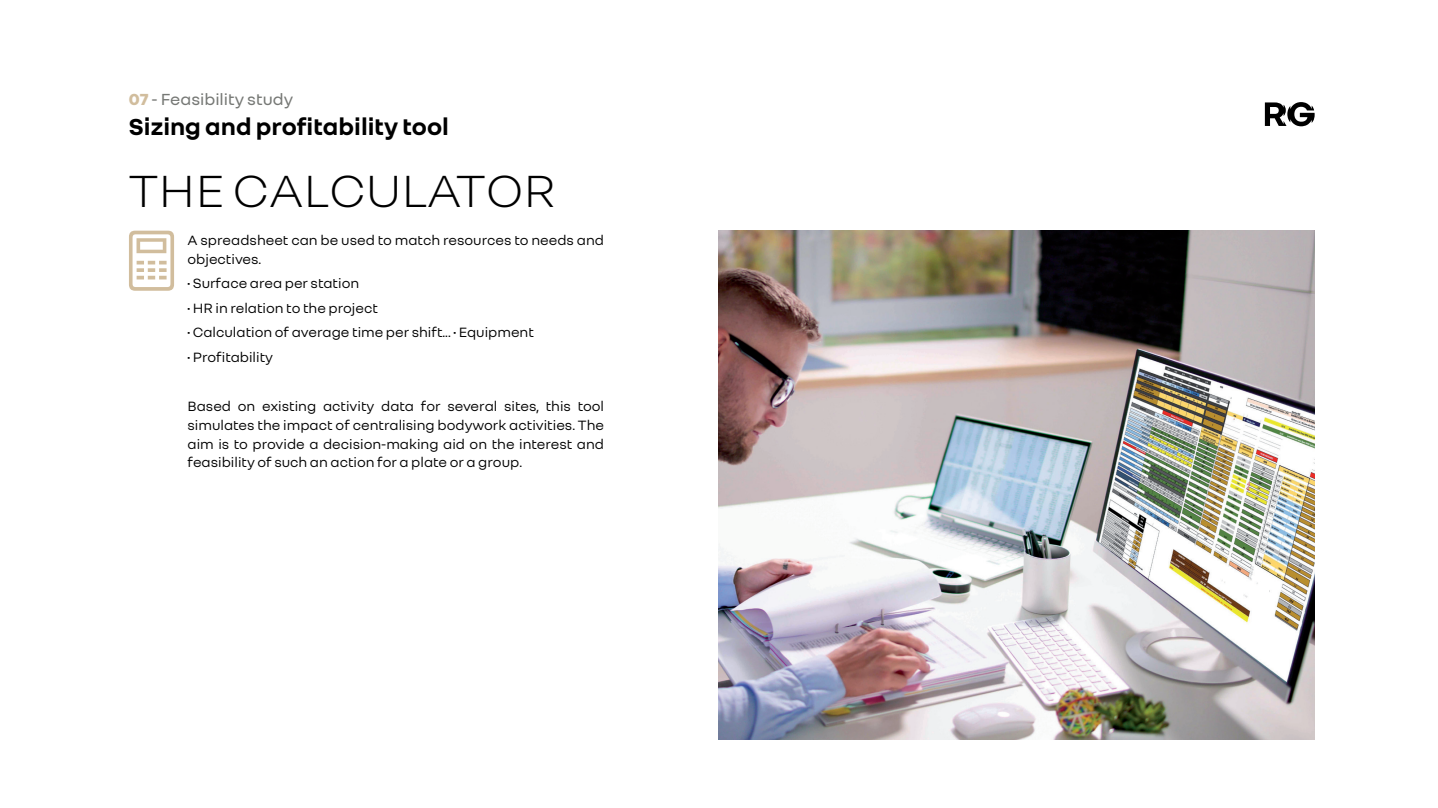
<style>
.page{position:relative;width:1438px;height:808px;background:#fff}
.page>*{position:absolute;margin:0;border:0;box-sizing:border-box;transform-origin:0 0}
.t1{font:300 49.8px "Renault Group";color:#000}
.t2{font:700 25.05px "Renault Group";color:#000}
.t3{font:17.25px "Renault Group";color:#767875}
.t4{font:14.55px/18.8px "Renault Group";color:#000}
.s1{font-weight:800;color:#d1bd9d}
</style>
<div class="page">
<img style="left:719px;top:231px;width:595px;height:509px">
<svg style="left:1264px;top:102px;width:50px;height:24px"></svg>
<svg style="left:129px;top:231px;width:45px;height:60px"></svg>
<p class="t3" style="left:129px;top:88px;width:166px"><span class="s1">07</span> - Feasibility study</p>
<h2 class="t2" style="left:129px;top:110px;width:321px">Sizing and profitability tool</h2>
<h1 class="t1" style="left:129px;top:159px;width:428px">THE CALCULATOR</h1>
<p class="t4" style="left:187px;top:230px;width:418px">A spreadsheet can be used to match resources to needs and objectives.</p>
<p class="t4" style="left:187px;top:273px;width:173px">• Surface area per station</p>
<p class="t4" style="left:187px;top:298px;width:192px">• HR in relation to the project</p>
<p class="t4" style="left:187px;top:322px;width:348px">• Calculation of average time per shift... • Equipment</p>
<p class="t4" style="left:187px;top:347px;width:87px">• Profitability</p>
<p class="t4" style="left:187px;top:396px;width:418px;text-align:justify">Based on existing activity data for several sites, this tool simulates the impact of centralising bodywork activities. The aim is to provide a decision-making aid on the interest and feasibility of such an action for a plate or a group.</p>
</div>
